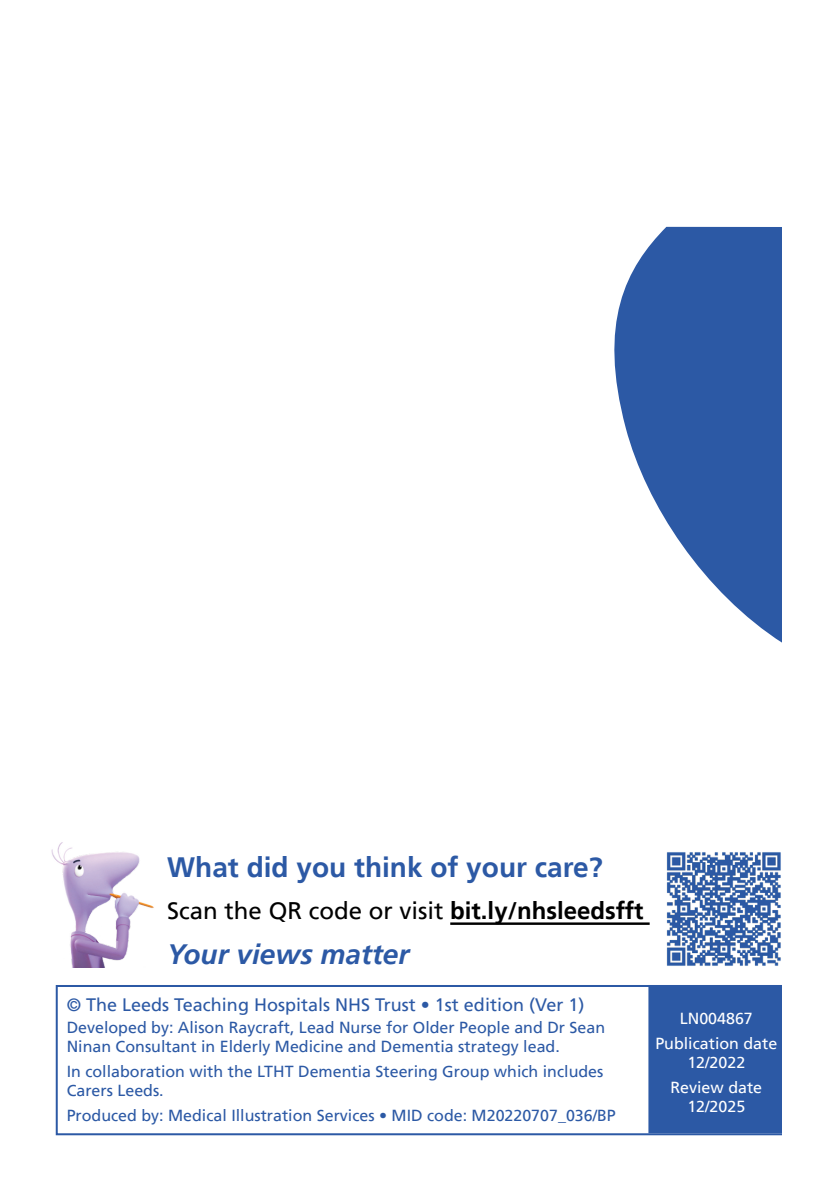
<style>
.page{position:relative;width:840px;height:1191px;background:#fff}
.page>*{position:absolute;margin:0;border:0;box-sizing:border-box;transform-origin:0 0}
.t1{font:700 28px "Frutiger LT";color:#2c59a5}
.t2{font:italic 700 28px "Frutiger LT";color:#2c59a5}
.t3{font:24px "Frutiger LT";color:#000}
.t4{font:18px "Frutiger LT";color:#2c59a5}
.t5{font:16px/19.2px "Frutiger LT";color:#2c59a5}
.t6{font:16px/24.8px "Frutiger LT";color:#fff;text-align:center}
.s1{font-weight:700}
</style>
<div class="page">
<svg style="left:614px;top:227px;width:167px;height:415px;fill:#2c59a5"></svg>
<div style="left:56px;top:985px;width:727px;height:150px;border:2px solid #2c59a5"></div>
<div style="left:648px;top:985px;width:135px;height:148px;background:#2c59a5;border:2px solid #2c59a5"></div>
<img style="left:51px;top:842px;width:103px;height:125px">
<hr style="left:450px;top:922px;width:199px;height:3px;background:#000">
<img style="left:666px;top:852px;width:115px;height:114px">
<div style="left:781px;top:0;width:58px;height:1191px;background:#fff"></div>
<h1 class="t1" style="left:167px;top:851px;width:437px">What did you think of your care?</h1>
<h2 class="t3" style="left:167px;top:896px;width:477px">Scan the QR code or visit <span class="s1">bit.ly/nhsleedsfft</span></h2>
<h1 class="t2" style="left:167px;top:937px;width:243px">Your views matter</h1>
<p class="t4" style="left:67px;top:994px;width:519px">© The Leeds Teaching Hospitals NHS Trust • 1st edition (Ver 1)</p>
<p class="t5" style="left:67px;top:1018px;width:539px">Developed by: Alison Raycraft, Lead Nurse for Older People and Dr Sean<br>Ninan Consultant in Elderly Medicine and Dementia strategy lead.</p>
<p class="t5" style="left:67px;top:1062px;width:538px">In collaboration with the LTHT Dementia Steering Group which includes<br>Carers Leeds.</p>
<p class="t5" style="left:67px;top:1106px;width:550px">Produced by: Medical Illustration Services • MID code: M20220707_036/BP</p>
<p class="t6" style="left:655px;top:1006px;width:123px">LN004867<br>Publication date</p>
<p class="t6" style="left:670px;top:1050px;width:93px">12/2022<br>Review date</p>
<p class="t6" style="left:687px;top:1094px;width:59px">12/2025</p>
</div>
